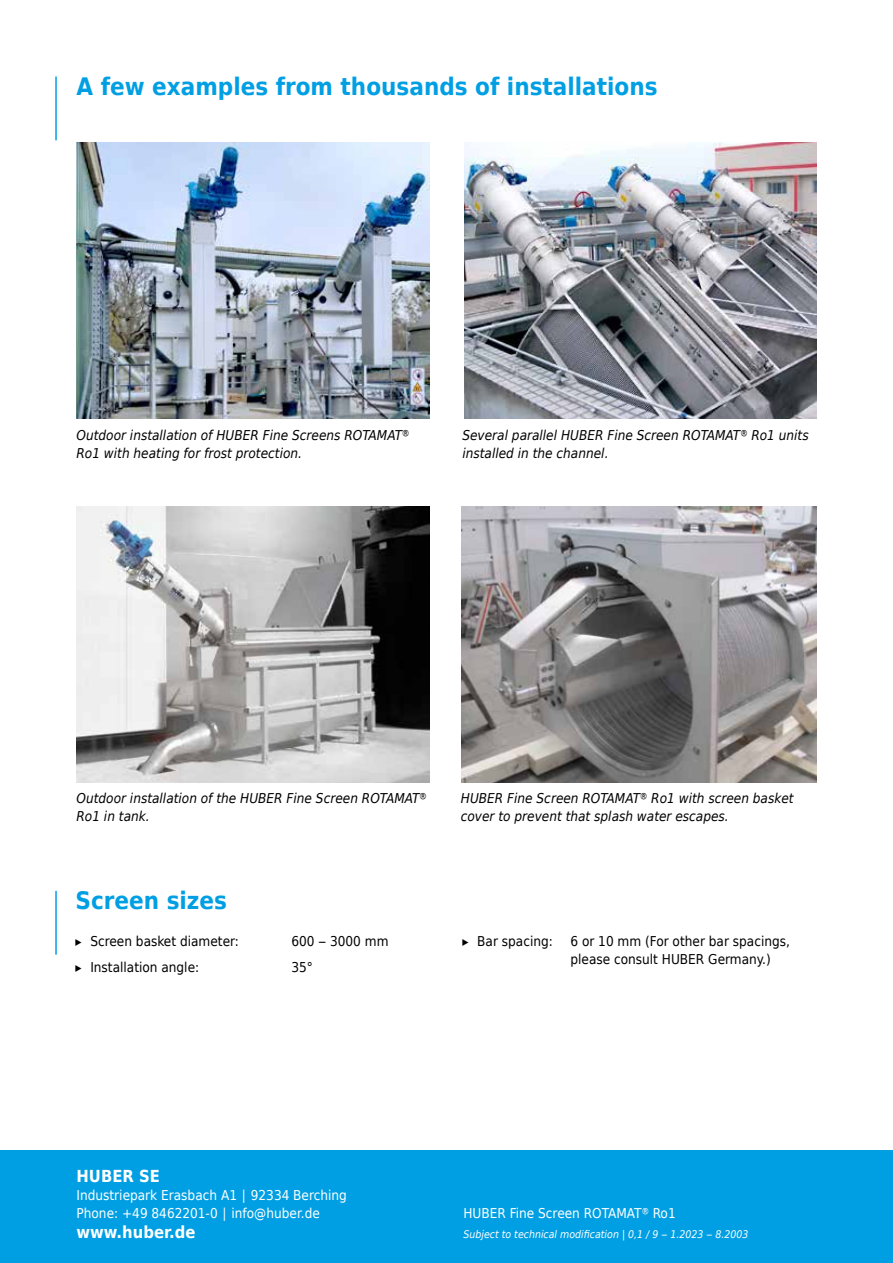
<style>
.page{position:relative;width:893px;height:1263px;background:#fff}
.page>*{position:absolute;margin:0;border:0;box-sizing:border-box;transform-origin:0 0}
.t1{font:700 24px "Huber Tec";color:#009fe3}
.t2{font:700 16.5px "Huber Tec";color:#fff}
.t3{font:italic 13.5px/18px "Huber Tec";color:#000}
.t4{font:13.5px/18px "Huber Tec";color:#000}
.t5{font:13.5px/18px "Huber Tec";color:#fff}
.t6{font:italic 10.5px "Huber Tec";color:#fff}
</style>
<div class="page">
<div style="left:0;top:1151px;width:893px;height:112px;background:#009fe3"></div>
<hr style="left:55px;top:77px;width:2px;height:63px;background:#009fe3">
<hr style="left:55px;top:891px;width:2px;height:64px;background:#009fe3">
<img style="left:462px;top:506px;width:354px;height:276px">
<img style="left:77px;top:506px;width:352px;height:276px">
<img style="left:77px;top:142px;width:352px;height:277px">
<img style="left:464px;top:142px;width:352px;height:277px">
<h1 class="t1" style="left:77px;top:67px;width:583px">A few examples from thousands of installations</h1>
<p class="t3" style="left:77px;top:426px;width:334px">Outdoor installation of HUBER Fine Screens ROTAMAT®<br>Ro1 with heating for frost protection.</p>
<p class="t3" style="left:462px;top:426px;width:348px">Several parallel HUBER Fine Screen ROTAMAT® Ro1 units installed in the channel.</p>
<p class="t3" style="left:77px;top:789px;width:352px">Outdoor installation of the HUBER Fine Screen ROTAMAT®<br>Ro1 in tank.</p>
<h1 class="t1" style="left:75px;top:881px;width:153px">Screen sizes</h1>
<p class="t4" style="left:75px;top:931px;width:165px">▸ Screen basket diameter:</p>
<p class="t4" style="left:291px;top:931px;width:99px">600 ‒ 3000 mm</p>
<p class="t4" style="left:75px;top:958px;width:125px">▸ Installation angle:</p>
<p class="t4" style="left:291px;top:958px;width:23px">35°</p>
<p class="t3" style="left:461px;top:789px;width:334px">HUBER Fine Screen ROTAMAT® Ro1 with screen basket cover to prevent that splash water escapes.</p>
<p class="t4" style="left:462px;top:931px;width:92px">▸ Bar spacing:</p>
<p class="t4" style="left:570px;top:931px;width:221px">6 or 10 mm (For other bar spacings, please consult HUBER Germany.)</p>
<p class="t2" style="left:77px;top:1162px;width:85px">HUBER SE</p>
<p class="t5" style="left:77px;top:1185px;width:272px">Industriepark Erasbach A1 ∣ 92334 Berching<br>Phone: +49 8462201-0 ∣ info@huber.de</p>
<p class="t2" style="left:77px;top:1218px;width:120px">www.huber.de</p>
<p class="t5" style="left:463px;top:1203px;width:214px">HUBER Fine Screen ROTAMAT® Ro1</p>
<p class="t6" style="left:463px;top:1226px;width:286px">Subject to technical modification | 0,1 / 9 – 1.2023 – 8.2003</p>
</div>
